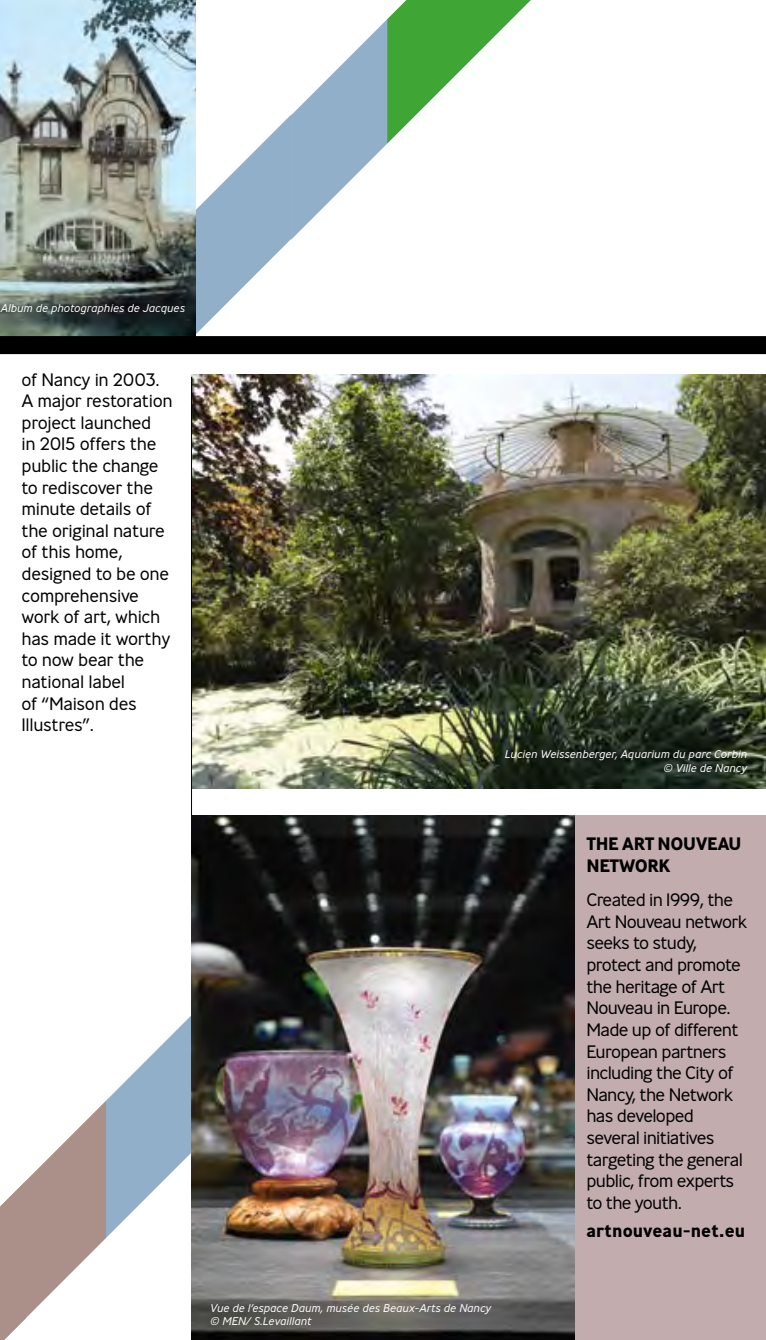
<style>
.page{position:relative;width:766px;height:1340px;background:#fff}
.page>*{position:absolute;margin:0;border:0;box-sizing:border-box;transform-origin:0 0}
.t1{font:300 18px/21.6px "Ministry";letter-spacing:-.04em;color:#000}
.t2{font:300 18px/21.6px "Ministry";letter-spacing:-.02em;color:#000}
.t3{font:700 18px/21.6px "Ministry";letter-spacing:-.02em;color:#000}
.t4{font:700 18px "Ministry";color:#000}
.t5{font:italic 300 11.25px/13.5px "Ministry";color:#fff;text-align:right}
</style>
<div class="page">
<svg style="left:195px;top:0;width:335px;height:335px"></svg>
<div style="left:573px;top:815px;width:192px;height:524px;background:#c2acae"></div>
<img style="left:0;top:0;width:195px;height:336px">
<img style="left:192px;top:374px;width:573px;height:414px">
<hr style="left:191px;top:377px;width:1px;height:935px;background:#000">
<svg style="left:106px;top:1016px;width:85px;height:221px;fill:#92afc9"></svg>
<div style="left:0;top:336px;width:765px;height:18px;background:#000"></div>
<img style="left:191px;top:815px;width:383px;height:524px">
<svg style="left:0;top:1101px;width:106px;height:238px"></svg>
<p class="t5" style="left:1px;top:301px;width:186px">Album de photographies de Jacques</p>
<p class="t2" style="left:21px;top:368px;width:153px">of Nancy in 2003.<br>A major restoration project launched<br>in 2015 offers the public the change to rediscover the minute details of the original nature of this home, designed to be one comprehensive work of art, which has made it worthy to now bear the national label<br>of “Maison des<br>Illustres”.</p>
<p class="t5" style="left:505px;top:747px;width:244px">Lucien Weissenberger, Aquarium du parc Corbin © Ville de Nancy</p>
<p class="t3" style="left:586px;top:832px;width:156px">THE ART NOUVEAU<br>NETWORK</p>
<p class="t1" style="left:586px;top:889px;width:162px">Created in 1999, the<br>Art Nouveau network seeks to study, protect and promote the heritage of Art<br>Nouveau in Europe.<br>Made up of different<br>European partners including the City of<br>Nancy, the Network has developed several initiatives targeting the general public, from experts to the youth.</p>
<p class="t4" style="left:586px;top:1218px;width:160px">artnouveau-net.eu</p>
<p class="t5" style="left:210px;top:1300px;width:282px;text-align:left">Vue de l’espace Daum, musée des Beaux-Arts de Nancy © MEN/ S.Levaillant</p>
</div>
